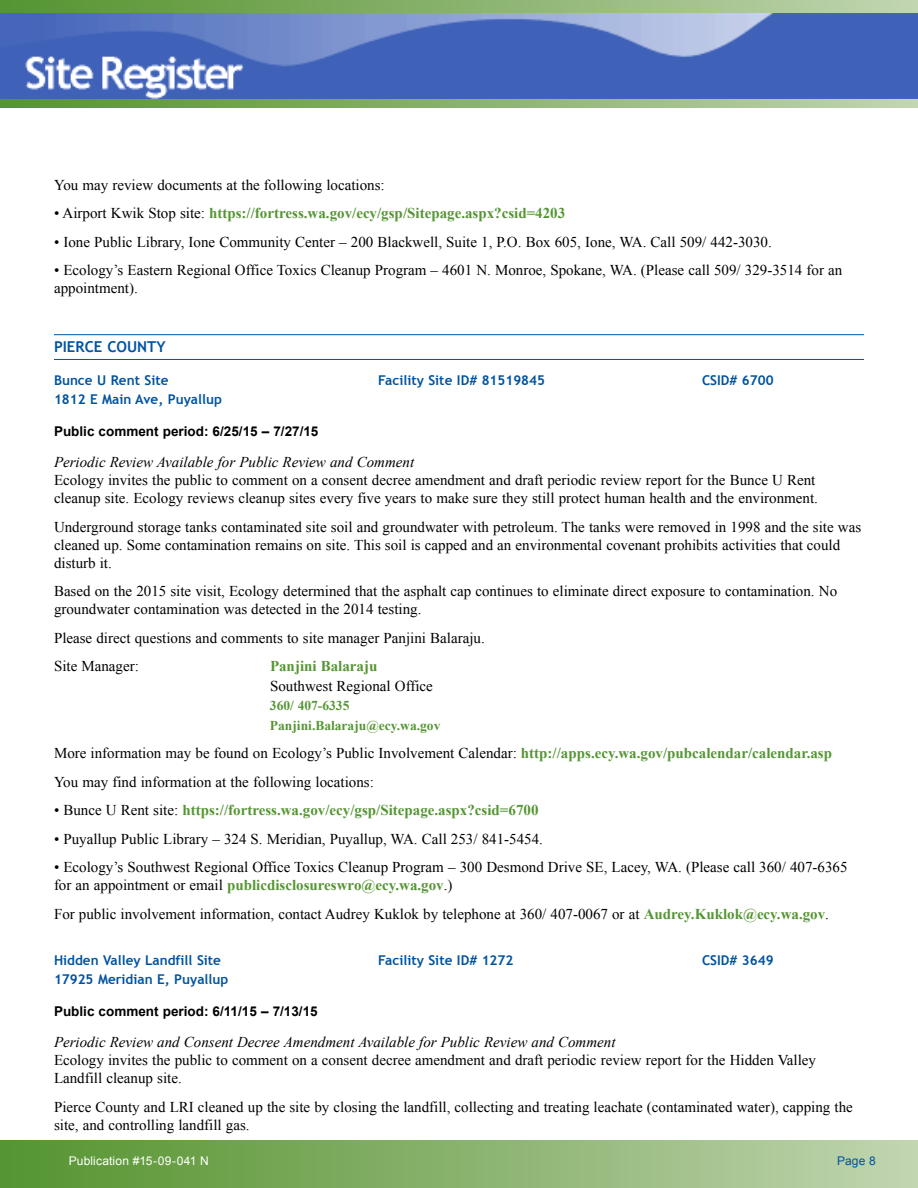
<style>
.page{position:relative;width:918px;height:1188px;background:#fff}
.page>*{position:absolute;margin:0;border:0;box-sizing:border-box;transform-origin:0 0}
.t1{font:15px/18px "Times New Roman";color:#000}
.t2{font:700 15px "Times New Roman";color:#559534}
.t3{font:italic 15px "Times New Roman";color:#000}
.t4{font:700 15px "Trebuchet MS";color:#00539f}
.t5{font:700 13.5px "Trebuchet MS";color:#00539f}
.t6{font:700 13.5px "Arial";color:#000}
.t7{font:700 13.5px/19.5px "Times New Roman";color:#559534}
.t8{font:12px "Arial";letter-spacing:.01em;color:#fff}
.t9{font:12px "Arial";color:#00539f}
.s1{font-weight:400;color:#000}
.s2{font-weight:700;color:#559534}
</style>
<div class="page">
<svg style="left:0;top:0;width:918px;height:13px;background:#89b36e"></svg>
<svg style="left:0;top:99px;width:918px;height:9px;background:#89b36e"></svg>
<img style="left:0;top:13px;width:918px;height:86px">
<hr style="left:54px;top:334px;width:810px;height:1px;background:#00539f">
<hr style="left:54px;top:359px;width:810px;height:1px;background:#00539f">
<div style="left:0;top:1141px;width:918px;height:47px;background:linear-gradient(to right,#54932e,#c0d4af)"></div>
<p class="t1" style="left:54px;top:176px;width:332px">You may review documents at the following locations:</p>
<p class="t2" style="left:54px;top:203px;width:513px"><span class="s1">• Airport Kwik Stop site:</span> https://fortress.wa.gov/ecy/gsp/Sitepage.aspx?csid=4203</p>
<p class="t1" style="left:54px;top:233px;width:719px">• Ione Public Library, Ione Community Center – 200 Blackwell, Suite 1, P.O. Box 605, Ione, WA. Call 509/ 442-3030.</p>
<p class="t1" style="left:54px;top:261px;width:790px">• Ecology’s Eastern Regional Office Toxics Cleanup Program – 4601 N. Monroe, Spokane, WA. (Please call 509/ 329-3514 for an appointment).</p>
<p class="t4" style="left:54px;top:338px;width:18px">Pierce</p>
<p class="t4" style="left:107px;top:338px;width:60px">County</p>
<p class="t5" style="left:54px;top:372px;width:116px">Bunce U Rent Site</p>
<p class="t5" style="left:378px;top:372px;width:169px">Facility Site ID# 81519845</p>
<p class="t5" style="left:702px;top:372px;width:73px">CSID# 6700</p>
<p class="t5" style="left:54px;top:391px;width:169px">1812 E Main Ave, Puyallup</p>
<p class="t6" style="left:54px;top:422px;width:266px">Public comment period: 6/25/15 – 7/27/15</p>
<p class="t3" style="left:54px;top:452px;width:362px">Periodic Review Available for Public Review and Comment</p>
<p class="t1" style="left:54px;top:471px;width:766px">Ecology invites the public to comment on a consent decree amendment and draft periodic review report for the Bunce U Rent cleanup site. Ecology reviews cleanup sites every five years to make sure they still protect human health and the environment.</p>
<p class="t1" style="left:54px;top:518px;width:809px">Underground storage tanks contaminated site soil and groundwater with petroleum. The tanks were removed in 1998 and the site was cleaned up. Some contamination remains on site. This soil is capped and an environmental covenant prohibits activities that could disturb it.</p>
<p class="t1" style="left:54px;top:582px;width:785px">Based on the 2015 site visit, Ecology determined that the asphalt cap continues to eliminate direct exposure to contamination. No groundwater contamination was detected in the 2014 testing.</p>
<p class="t1" style="left:54px;top:623px;width:432px;line-height:28.5px">Please direct questions and comments to site manager Panjini Balaraju.<br>Site Manager:</p>
<p class="t2" style="left:270px;top:656px;width:109px">Panjini Balaraju</p>
<p class="t1" style="left:270px;top:677px;width:164px">Southwest Regional Office</p>
<p class="t7" style="left:270px;top:696px;width:172px">360/ 407-6335<br>Panjini.Balaraju@ecy.wa.gov</p>
<p class="t1" style="left:54px;top:739px;width:780px;line-height:28.5px">More information may be found on Ecology’s Public Involvement Calendar: <span class="s2">http://apps.ecy.wa.gov/pubcalendar/calendar.asp<br></span>You may find information at the following locations:</p>
<p class="t2" style="left:54px;top:800px;width:486px"><span class="s1">• Bunce U Rent site:</span> https://fortress.wa.gov/ecy/gsp/Sitepage.aspx?csid=6700</p>
<p class="t1" style="left:54px;top:830px;width:491px">• Puyallup Public Library – 324 S. Meridian, Puyallup, WA. Call 253/ 841-5454.</p>
<p class="t1" style="left:54px;top:858px;width:795px">• Ecology’s Southwest Regional Office Toxics Cleanup Program – 300 Desmond Drive SE, Lacey, WA. (Please call 360/ 407-6365 for an appointment or email <span class="s2">publicdisclosureswro@ecy.wa.gov</span>.)</p>
<p class="t1" style="left:54px;top:905px;width:777px">For public involvement information, contact Audrey Kuklok by telephone at 360/ 407-0067 or at <span class="s2">Audrey.Kuklok@ecy.wa.gov</span>.</p>
<p class="t5" style="left:54px;top:952px;width:169px">Hidden Valley Landfill Site</p>
<p class="t5" style="left:378px;top:952px;width:137px">Facility Site ID# 1272</p>
<p class="t5" style="left:702px;top:952px;width:73px">CSID# 3649</p>
<p class="t5" style="left:54px;top:971px;width:176px">17925 Meridian E, Puyallup</p>
<p class="t6" style="left:54px;top:1002px;width:265px">Public comment period: 6/11/15 – 7/13/15</p>
<p class="t3" style="left:54px;top:1032px;width:563px">Periodic Review and Consent Decree Amendment Available for Public Review and Comment</p>
<p class="t1" style="left:54px;top:1051px;width:764px">Ecology invites the public to comment on a consent decree amendment and draft periodic review report for the Hidden Valley<br>Landfill cleanup site.</p>
<p class="t1" style="left:54px;top:1098px;width:800px">Pierce County and LRI cleaned up the site by closing the landfill, collecting and treating leachate (contaminated water), capping the site, and controlling landfill gas.</p>
<p class="t8" style="left:69px;top:1153px;width:141px">Publication #15-09-041 N</p>
<p class="t9" style="left:837px;top:1153px;width:40px">Page 8</p>
</div>
